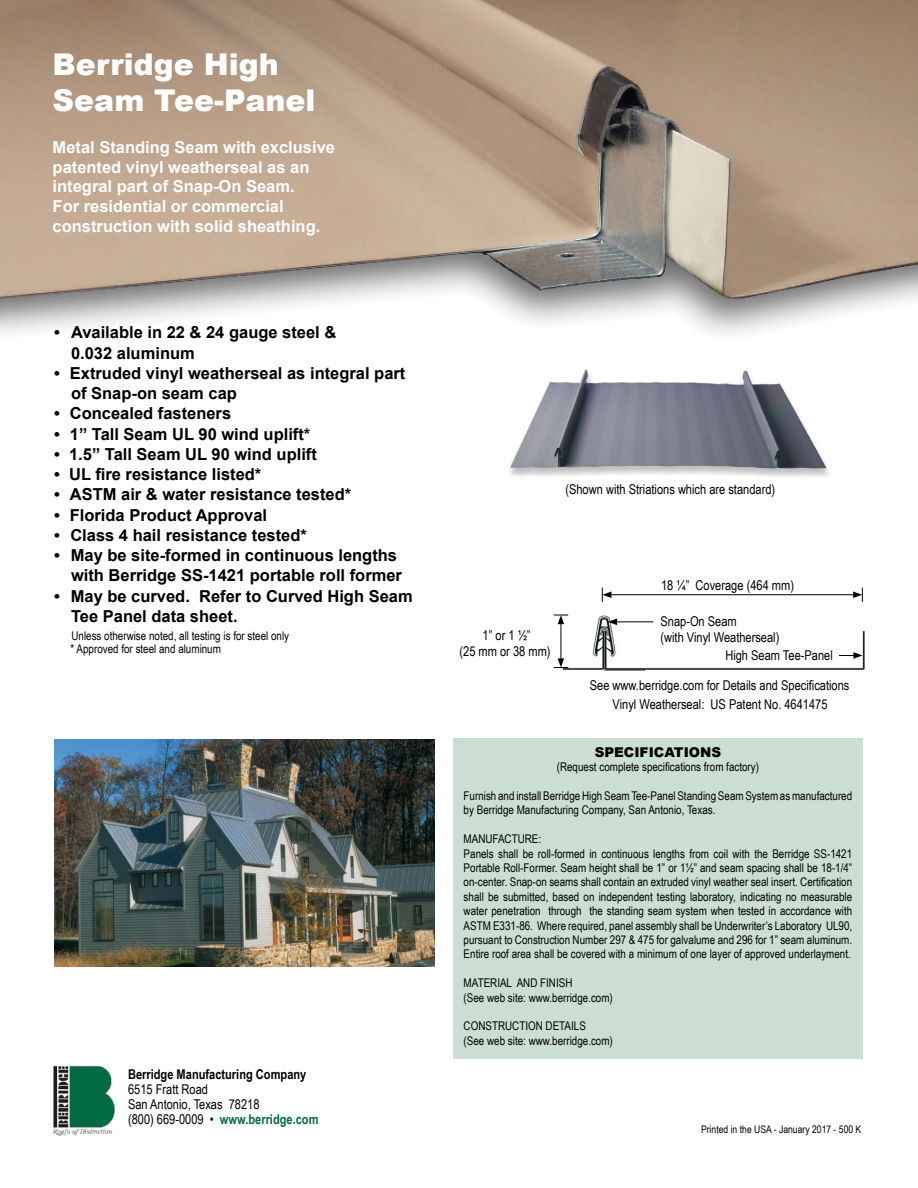
<style>
.page{position:relative;width:918px;height:1188px;background:#fff}
.page>*{position:absolute;margin:0;border:0;box-sizing:border-box;transform-origin:0 0}
.t1{font:900 30px/36px "Arial";color:#fff}
.t2{font:700 16.5px/20.2px "Arial";color:#000}
.t3{font:700 16.5px/19.8px "Arial";color:#fff}
.t4{font:13.5px/16.2px "Arial Narrow";color:#000;text-align:center}
.t5{font:700 13.5px "Arial Narrow";color:#000}
.t6{font:900 13.5px "Arial";color:#000}
.t7{font:12px/14.4px "Arial Narrow";color:#000}
.t8{font:10.5px "Arial Narrow";color:#000}
.s1{font-weight:700;color:#00703c}
</style>
<div class="page">
<div style="left:453px;top:738px;width:410px;height:321px;background:#caded3"></div>
<img style="left:0;top:0;width:918px;height:334px">
<img style="left:509px;top:369px;width:320px;height:108px">
<img style="left:54px;top:740px;width:380px;height:227px">
<img style="left:562px;top:615px;width:303px;height:56px">
<hr style="left:609px;top:594px;width:247px;height:1px;background:#000">
<svg style="left:602px;top:588px;width:9px;height:14px"></svg>
<hr style="left:561px;top:622px;width:1px;height:39px;background:#000">
<svg style="left:554px;top:658px;width:14px;height:10px"></svg>
<svg style="left:853px;top:588px;width:10px;height:14px"></svg>
<svg style="left:554px;top:615px;width:14px;height:9px"></svg>
<hr style="left:615px;top:622px;width:38px;height:1px;background:#000">
<svg style="left:608px;top:619px;width:9px;height:6px"></svg>
<svg style="left:839px;top:652px;width:24px;height:7px"></svg>
<img style="left:52px;top:1065px;width:63px;height:71px">
<h1 class="t1" style="left:53px;top:46px;width:264px">Berridge High<br>Seam Tee-Panel</h1>
<h2 class="t3" style="left:53px;top:138px;width:284px">Metal Standing Seam with exclusive patented vinyl weatherseal as an integral part of Snap-On Seam.<br>For residential or commercial construction with solid sheathing.</h2>
<h2 class="t2" style="left:71px;top:323px;width:267px;text-indent:-17px">• Available in 22 &amp; 24 gauge steel &amp;<br>0.032 aluminum</h2>
<h2 class="t2" style="left:71px;top:363px;width:336px;text-indent:-17px">• Extruded vinyl weatherseal as integral part of Snap-on seam cap</h2>
<h2 class="t2" style="left:54px;top:404px;width:179px">• Concealed fasteners</h2>
<h2 class="t2" style="left:54px;top:424px;width:258px">• 1” Tall Seam UL 90 wind uplift*</h2>
<h2 class="t2" style="left:54px;top:444px;width:264px">• 1.5” Tall Seam UL 90 wind uplift</h2>
<h2 class="t2" style="left:54px;top:465px;width:209px">• UL fire resistance listed*</h2>
<h2 class="t2" style="left:54px;top:485px;width:299px">• ASTM air &amp; water resistance tested*</h2>
<h2 class="t2" style="left:54px;top:505px;width:215px">• Florida Product Approval</h2>
<h2 class="t2" style="left:54px;top:525px;width:254px">• Class 4 hail resistance tested*</h2>
<h2 class="t2" style="left:54px;top:546px;width:349px;text-align:right">• May be site-formed in continuous lengths with Berridge SS-1421 portable roll former</h2>
<h2 class="t2" style="left:71px;top:586px;width:343px;text-indent:-17px">• May be curved. Refer to Curved High Seam<br>Tee Panel data sheet.</h2>
<p class="t7" style="left:71px;top:628px;width:220px;line-height:13.5px">Unless otherwise noted, all testing is for steel only * Approved for steel and aluminum</p>
<p class="t5" style="left:128px;top:1064px;width:180px">Berridge Manufacturing Company</p>
<p class="t4" style="left:128px;top:1081px;width:192px;line-height:15px;text-align:left">6515 Fratt Road<br>San Antonio, Texas 78218<br>(800) 669-0009 • <span class="s1">www.berridge.com</span></p>
<p class="t4" style="left:565px;top:481px;width:211px">(Shown with Striations which are standard)</p>
<p class="t4" style="left:460px;top:627px;width:93px">1” or 1 ½”<br>(25 mm or 38 mm)</p>
<p class="t4" style="left:661px;top:576px;width:134px">18 ¼” Coverage (464 mm)</p>
<p class="t4" style="left:660px;top:613px;width:120px;text-align:left">Snap-On Seam<br>(with Vinyl Weatherseal)</p>
<p class="t4" style="left:725px;top:647px;width:109px">High Seam Tee-Panel</p>
<p class="t4" style="left:590px;top:676px;width:261px;line-height:18.8px">See www.berridge.com for Details and Specifications<br>Vinyl Weatherseal: US Patent No. 4641475</p>
<p class="t6" style="left:595px;top:742px;width:128px">SPECIFICATIONS</p>
<p class="t7" style="left:557px;top:759px;width:204px">(Request complete specifications from factory)</p>
<p class="t7" style="left:464px;top:788px;width:390px">Furnish and install Berridge High Seam Tee-Panel Standing Seam System as manufactured by Berridge Manufacturing Company, San Antonio, Texas.</p>
<p class="t7" style="left:464px;top:831px;width:390px">MANUFACTURE:<br>Panels shall be roll-formed in continuous lengths from coil with the Berridge SS-1421<br>Portable Roll-Former. Seam height shall be 1” or 1½” and seam spacing shall be 18-1/4” on-center. Snap-on seams shall contain an extruded vinyl weather seal insert. Certification shall be submitted, based on independent testing laboratory, indicating no measurable water penetration through the standing seam system when tested in accordance with ASTM E331-86. Where required, panel assembly shall be Underwriter’s Laboratory UL90, pursuant to Construction Number 297 &amp; 475 for galvalume and 296 for 1” seam aluminum.<br>Entire roof area shall be covered with a minimum of one layer of approved underlayment.</p>
<p class="t7" style="left:464px;top:975px;width:151px">MATERIAL AND FINISH<br>(See web site: www.berridge.com)</p>
<p class="t7" style="left:464px;top:1018px;width:151px">CONSTRUCTION DETAILS<br>(See web site: www.berridge.com)</p>
<p class="t8" style="left:701px;top:1122px;width:162px">Printed in the USA - January 2017 - 500 K</p>
</div>
